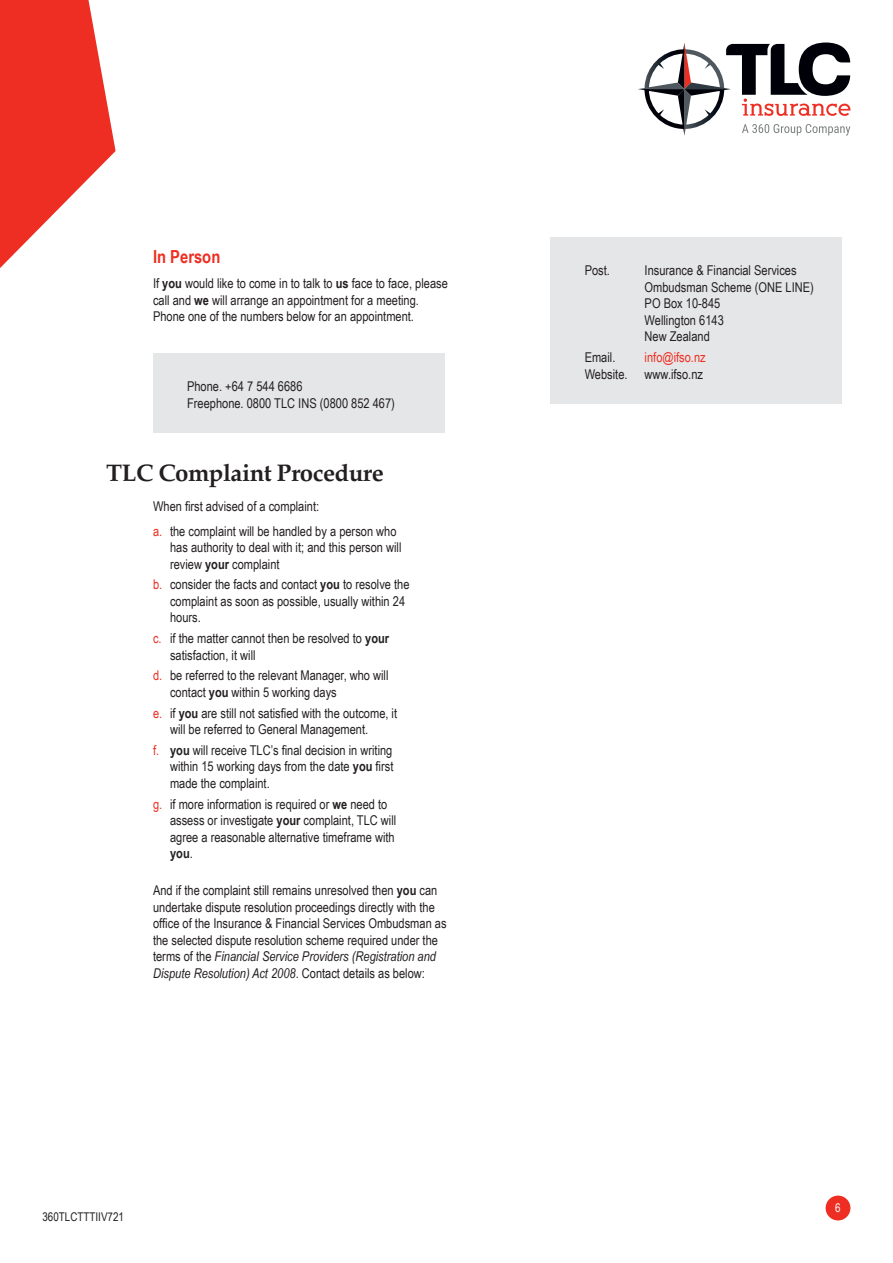
<style>
.page{position:relative;width:893px;height:1263px;background:#fff}
.page>*{position:absolute;margin:0;border:0;box-sizing:border-box;transform-origin:0 0}
.Subtitle{font:700 24px "Palatino";letter-spacing:-.02em;color:#231f20}
.Secondary_Sub_-_Roboto{font:700 18px "Arial Narrow";color:#ee2e22}
.Letter{font:13.5px/16.5px "Arial Narrow";color:#231f20}
.Body_Copy{font:13.5px/16.5px "Arial Narrow";color:#231f20}
.Contact_Address{font:13.5px/16.5px "Arial Narrow";color:#231f20}
.Contact_Address-2{font:13.5px "Arial Narrow";color:#ee2e22}
.t1{font:12px "Arial Narrow";color:#231f20}
.t2{font:12px "Arial Narrow";color:#fff}
.s1{font-weight:700}
.s2{color:#ee2e22}
.s3{font-style:italic}
</style>
<div class="page">
<svg style="left:0;top:0;width:116px;height:268px"></svg>
<div style="left:826px;top:1195px;width:24px;height:25px;background:#ee2e22;border-radius:50%"></div>
<svg style="left:638px;top:43px;width:212px;height:93px"></svg>
<div style="left:153px;top:353px;width:291px;height:80px;background:#e5e6e8"></div>
<div style="left:551px;top:238px;width:291px;height:129px;background:#e5e6e8"></div>
<div style="left:551px;top:341px;width:291px;height:63px;background:#e5e6e8"></div>
<p class="Secondary_Sub_-_Roboto" style="left:153px;top:243px;width:69px">In Person</p>
<p class="Body_Copy" style="left:153px;top:275px;width:296px">If <span class="s1">you</span> would like to come in to talk to <span class="s1">us</span> face to face, please call and <span class="s1">we</span> will arrange an appointment for a meeting.<br>Phone one of the numbers below for an appointment.</p>
<p class="Contact_Address" style="left:187px;top:377px;width:209px">Phone. +64 7 544 6686<br>Freephone. 0800 TLC INS (0800 852 467)</p>
<p class="Subtitle" style="left:106px;top:453px;width:279px">TLC Complaint Procedure</p>
<p class="Body_Copy" style="left:153px;top:497px;width:168px">When first advised of a complaint:</p>
<p class="Letter" style="left:170px;top:522px;width:233px;text-indent:-17px"><span class="s2">a.</span> the complaint will be handled by a person who has authority to deal with it; and this person will review <span class="s1">your</span> complaint</p>
<p class="Letter" style="left:170px;top:576px;width:241px;text-indent:-17px"><span class="s2">b.</span> consider the facts and contact <span class="s1">you</span> to resolve the complaint as soon as possible, usually within 24 hours.</p>
<p class="Letter" style="left:170px;top:629px;width:221px;text-indent:-17px"><span class="s2">c.</span> if the matter cannot then be resolved to <span class="s1">your </span>satisfaction, it will</p>
<p class="Letter" style="left:170px;top:667px;width:220px;text-indent:-17px"><span class="s2">d.</span> be referred to the relevant Manager, who will contact <span class="s1">you</span> within 5 working days</p>
<p class="Letter" style="left:170px;top:704px;width:229px;text-indent:-17px"><span class="s2">e.</span> if <span class="s1">you</span> are still not satisfied with the outcome, it will be referred to General Management.</p>
<p class="Letter" style="left:170px;top:741px;width:225px;text-align:justify;text-indent:-17px"><span class="s2">f.</span> <span class="s1">you</span> will receive TLC’s final decision in writing within 15 working days from the date <span class="s1">you</span> first made the complaint.</p>
<p class="Letter" style="left:170px;top:795px;width:228px;text-indent:-17px"><span class="s2">g.</span> if more information is required or <span class="s1">we</span> need to assess or investigate <span class="s1">your</span> complaint, TLC will agree a reasonable alternative timeframe with <span class="s1">you</span>.</p>
<p class="Body_Copy" style="left:153px;top:882px;width:295px">And if the complaint still remains unresolved then <span class="s1">you</span> can undertake dispute resolution proceedings directly with the office of the Insurance &amp; Financial Services Ombudsman as the selected dispute resolution scheme required under the terms of the <span class="s3">Financial Service Providers (Registration and Dispute Resolution) Act 2008</span>. Contact details as below:</p>
<p class="t1" style="left:43px;top:1207px;width:83px">360TLCTTTIIV721</p>
<p class="Contact_Address" style="left:585px;top:262px;width:27px">Post.</p>
<p class="Contact_Address" style="left:645px;top:262px;width:171px">Insurance &amp; Financial Services<br>Ombudsman Scheme (ONE LINE)<br>PO Box 10-845<br>Wellington 6143<br>New Zealand</p>
<p class="Contact_Address" style="left:585px;top:349px;width:32px">Email.</p>
<p class="Contact_Address-2" style="left:645px;top:348px;width:63px">info@ifso.nz</p>
<p class="Contact_Address" style="left:585px;top:365px;width:44px">Website.</p>
<p class="Contact_Address" style="left:645px;top:365px;width:60px">www.ifso.nz</p>
<p class="t2" style="left:835px;top:1199px;width:7px">6</p>
</div>
